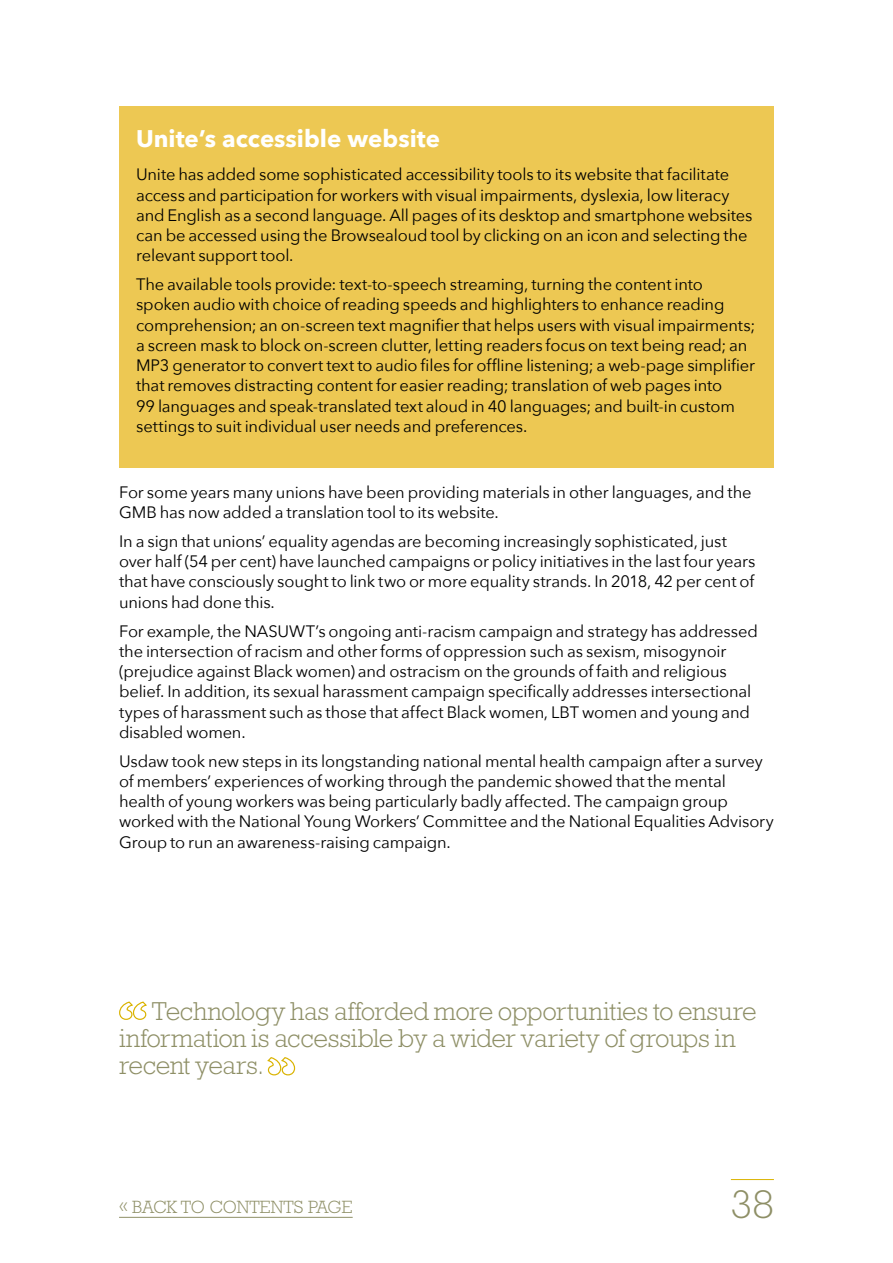
<style>
.page{position:relative;width:893px;height:1263px;background:#fff}
.page>*{position:absolute;margin:0;border:0;box-sizing:border-box;transform-origin:0 0}
.t1{font:300 40.5px "Rockwell Std";color:#8e8f66}
.t2{font:300 26.25px/27px "Rockwell Std";letter-spacing:-.015em;color:#8e8f66}
.Box_header{font:700 24px "Avenir Next";color:#fff}
.t3{font:300 18px "Rockwell Std";color:#8e8f66}
.Text{font:16.5px/20.2px "Avenir Next";letter-spacing:-.01em;color:#000}
</style>
<div class="page">
<hr style="left:731px;top:1179px;width:43px;height:1px;background:#dab300">
<hr style="left:119px;top:1217px;width:234px;height:1px;background:#8e8f66">
<div style="left:119px;top:106px;width:655px;height:362px;background:#edc853"></div>
<svg style="left:119px;top:1001px;width:28px;height:19px"></svg>
<svg style="left:267px;top:1057px;width:29px;height:19px"></svg>
<p class="Box_header" style="left:136px;top:118px;width:305px">Unite’s accessible website</p>
<p class="Text" style="left:136px;top:164px;width:618px">Unite has added some sophisticated accessibility tools to its website that facilitate access and participation for workers with visual impairments, dyslexia, low literacy and English as a second language. All pages of its desktop and smartphone websites can be accessed using the Browsealoud tool by clicking on an icon and selecting the relevant support tool.</p>
<p class="Text" style="left:136px;top:273px;width:621px">The available tools provide: text-to-speech streaming, turning the content into spoken audio with choice of reading speeds and highlighters to enhance reading comprehension; an on-screen text magnifier that helps users with visual impairments; a screen mask to block on-screen clutter, letting readers focus on text being read; an MP3 generator to convert text to audio files for offline listening; a web-page simplifier that removes distracting content for easier reading; translation of web pages into<br>99 languages and speak-translated text aloud in 40 languages; and built-in custom settings to suit individual user needs and preferences.</p>
<p class="Text" style="left:119px;top:481px;width:634px">For some years many unions have been providing materials in other languages, and the<br>GMB has now added a translation tool to its website.</p>
<p class="Text" style="left:119px;top:530px;width:638px">In a sign that unions’ equality agendas are becoming increasingly sophisticated, just over half (54 per cent) have launched campaigns or policy initiatives in the last four years that have consciously sought to link two or more equality strands. In 2018, 42 per cent of unions had done this.</p>
<p class="Text" style="left:119px;top:620px;width:641px">For example, the NASUWT’s ongoing anti-racism campaign and strategy has addressed the intersection of racism and other forms of oppression such as sexism, misogynoir (prejudice against Black women) and ostracism on the grounds of faith and religious belief. In addition, its sexual harassment campaign specifically addresses intersectional types of harassment such as those that affect Black women, LBT women and young and disabled women.</p>
<p class="Text" style="left:119px;top:750px;width:656px">Usdaw took new steps in its longstanding national mental health campaign after a survey of members’ experiences of working through the pandemic showed that the mental health of young workers was being particularly badly affected. The campaign group worked with the National Young Workers’ Committee and the National Equalities Advisory Group to run an awareness-raising campaign.</p>
<p class="t2" style="left:119px;top:997px;width:639px;text-indent:33px">Technology has afforded more opportunities to ensure information is accessible by a wider variety of groups in recent years.</p>
<p class="t3" style="left:119px;top:1196px;width:235px">« BACK TO CONTENTS PAGE</p>
<h1 class="t1" style="left:731px;top:1181px;width:45px">38</h1>
</div>
